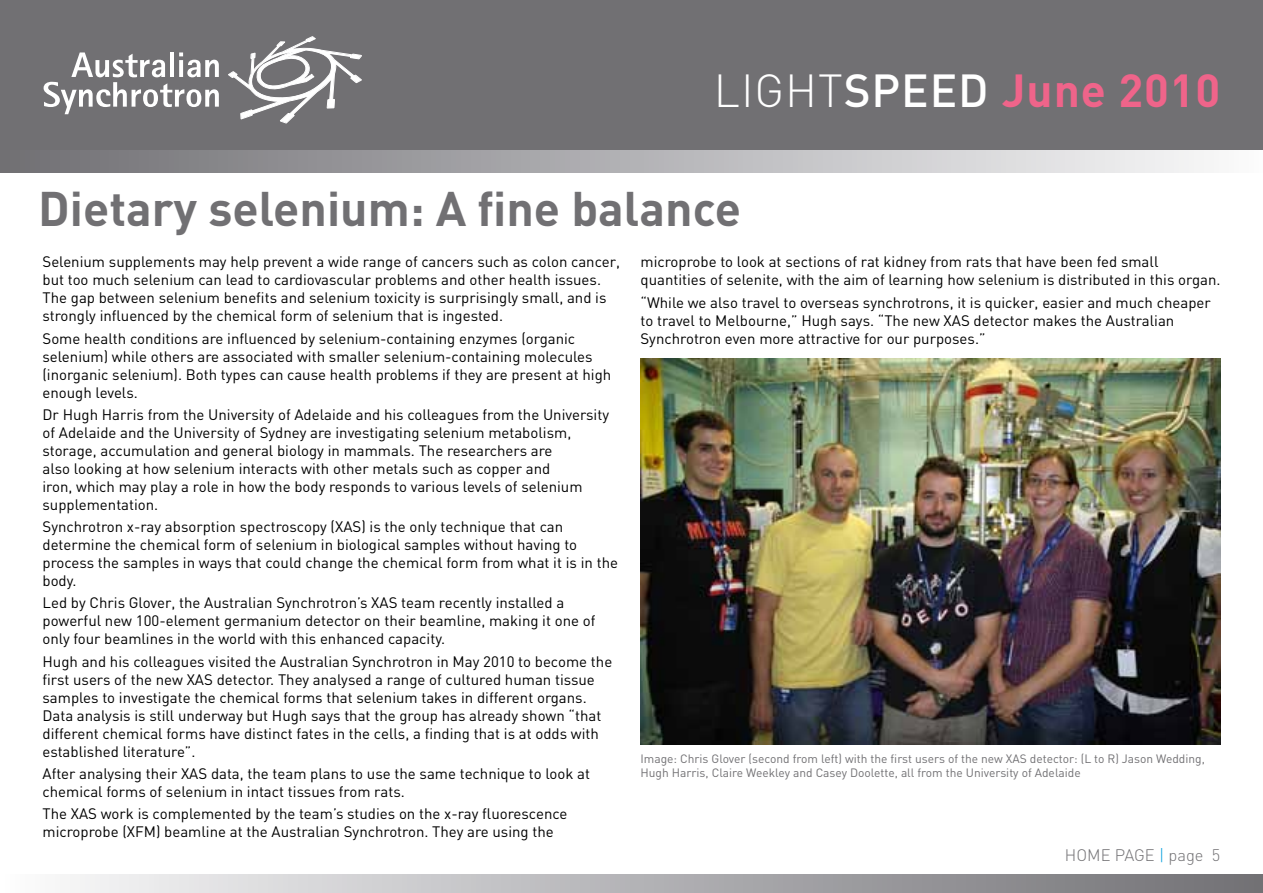
<style>
.page{position:relative;width:1263px;height:893px;background:#fff}
.page>*{position:absolute;margin:0;border:0;box-sizing:border-box;transform-origin:0 0}
.t1{font:700 48px "DIN";color:#717073}
.t2{font:700 45.75px "DIN";letter-spacing:.02em;color:#ef648a}
.t3{font:300 16.5px "DIN";color:#717073}
.t4{font:15px/18px "DIN";color:#000}
.t5{font:12px/14.4px "DIN";color:#717073}
.s1{font-weight:300;color:#fff}
.s2{font-weight:500;color:#fff}
.s3{color:#009ddc}
</style>
<div class="page">
<div style="left:0;top:875px;width:1263px;height:18px;background:linear-gradient(to right,#fbfbfc,#6f6e73)"></div>
<div style="left:0;top:0;width:1263px;height:152px;background:#717073"></div>
<svg style="left:44px;top:52px;width:175px;height:62px"></svg>
<svg style="left:228px;top:36px;width:134px;height:87px"></svg>
<div style="left:0;top:151px;width:1263px;height:21px;background:linear-gradient(to right,#6e6d72,#fafafb)"></div>
<img style="left:640px;top:358px;width:580px;height:386px">
<h2 class="t2" style="left:714px;top:60px;width:508px"><span class="s1">LIGHT</span><span class="s2">SPEED</span> June 2010</h2>
<h1 class="t1" style="left:38px;top:177px;width:704px">Dietary selenium: A fine balance</h1>
<p class="t4" style="left:43px;top:253px;width:579px">Selenium supplements may help prevent a wide range of cancers such as colon cancer, but too much selenium can lead to cardiovascular problems and other health issues.<br>The gap between selenium benefits and selenium toxicity is surprisingly small, and is strongly influenced by the chemical form of selenium that is ingested.</p>
<p class="t4" style="left:43px;top:329px;width:570px">Some health conditions are influenced by selenium-containing enzymes (organic selenium) while others are associated with smaller selenium-containing molecules (inorganic selenium). Both types can cause health problems if they are present at high enough levels.</p>
<p class="t4" style="left:43px;top:405px;width:568px">Dr Hugh Harris from the University of Adelaide and his colleagues from the University of Adelaide and the University of Sydney are investigating selenium metabolism, storage, accumulation and general biology in mammals. The researchers are<br>also looking at how selenium interacts with other metals such as copper and<br>iron, which may play a role in how the body responds to various levels of selenium supplementation.</p>
<p class="t4" style="left:43px;top:517px;width:577px">Synchrotron x-ray absorption spectroscopy (XAS) is the only technique that can determine the chemical form of selenium in biological samples without having to process the samples in ways that could change the chemical form from what it is in the body.</p>
<p class="t4" style="left:43px;top:594px;width:554px">Led by Chris Glover, the Australian Synchrotron’s XAS team recently installed a powerful new 100-element germanium detector on their beamline, making it one of only four beamlines in the world with this enhanced capacity.</p>
<p class="t4" style="left:43px;top:652px;width:571px">Hugh and his colleagues visited the Australian Synchrotron in May 2010 to become the first users of the new XAS detector. They analysed a range of cultured human tissue samples to investigate the chemical forms that selenium takes in different organs.<br>Data analysis is still underway but Hugh says that the group has already shown “that different chemical forms have distinct fates in the cells, a finding that is at odds with established literature”.</p>
<p class="t4" style="left:43px;top:764px;width:549px">After analysing their XAS data, the team plans to use the same technique to look at chemical forms of selenium in intact tissues from rats.</p>
<p class="t4" style="left:43px;top:804px;width:526px">The XAS work is complemented by the team’s studies on the x-ray fluorescence microprobe (XFM) beamline at the Australian Synchrotron. They are using the</p>
<p class="t4" style="left:640px;top:253px;width:581px">microprobe to look at sections of rat kidney from rats that have been fed small quantities of selenite, with the aim of learning how selenium is distributed in this organ.</p>
<p class="t4" style="left:640px;top:293px;width:572px">“While we also travel to overseas synchrotrons, it is quicker, easier and much cheaper to travel to Melbourne,” Hugh says. “The new XAS detector makes the Australian<br>Synchrotron even more attractive for our purposes.”</p>
<p class="t5" style="left:640px;top:751px;width:566px">Image: Chris Glover (second from left) with the first users of the new XAS detector: (L to R) Jason Wedding,<br>Hugh Harris, Claire Weekley and Casey Doolette, all from the University of Adelaide</p>
<p class="t3" style="left:1065px;top:844px;width:157px">HOME PAGE <span class="s3">|</span> PAGE 5</p>
</div>
